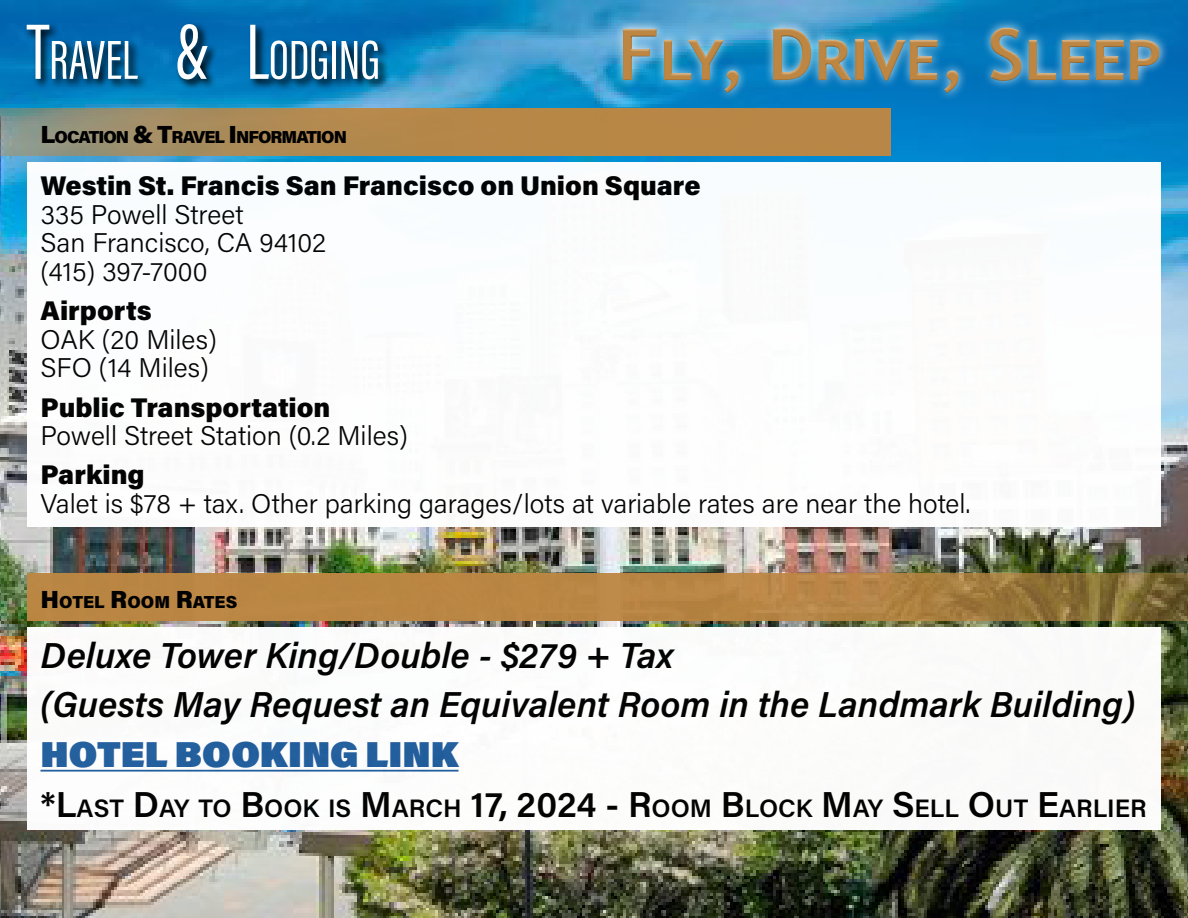
<style>
.page{position:relative;width:1188px;height:918px;background:#fff}
.page>*{position:absolute;margin:0;border:0;box-sizing:border-box;transform-origin:0 0}
.t1{font:700 72px "Trebuchet MS";color:#bd8743}
.t2{font:56.7px "Acumin Pro Extra Cond";color:#fff}
.t3{font:italic 600 36px/49.7px "Acumin Pro";color:#000}
.t4{font:900 36px "Acumin Pro";color:#215e9e}
.t5{font:300 27px/28.5px "Acumin Pro";color:#000}
.t6{font:900 27px "Acumin Pro";color:#000}
.t7{font:600 25.2px "Acumin Pro";color:#000}
.t8{font:900 17.4px "Acumin Pro";letter-spacing:-.055em;color:#000}
.t9{font:900 17.4px "Acumin Pro";color:#000}
.s1{font-size:81px}
.s2{font-size:24.75px}
.s3{font-size:36px}
</style>
<div class="page">
<img style="left:0;top:0;width:1188px;height:918px">
<div style="left:27px;top:162px;width:1134px;height:364px;background:#fff"></div>
<svg style="left:0;top:108px;width:891px;height:47px;background:#ae8953"></svg>
<div style="left:27px;top:628px;width:1134px;height:202px;background:#fff"></div>
<hr style="left:40px;top:770px;width:419px;height:2px;background:#215e9e">
<svg style="left:27px;top:574px;width:1161px;height:47px;background:#af8141"></svg>
<svg style="left:24px;top:22px;width:365px;height:69px;background:#015d97"></svg>
<div style="left:613px;top:18px;width:557px;height:85px;background:#fff;opacity:.75"></div>
<div style="left:620px;top:26px;width:542px;height:64px;background:#fff;opacity:.5"></div>
<div style="left:620px;top:29px;width:542px;height:66px;background:#000;opacity:.9"></div>
<h2 class="t2" style="left:27px;top:26px;width:350px"><span class="s1">T</span>RAVEL <span class="s1">&amp; L</span>ODGING</h2>
<h1 class="t1" style="left:618px;top:10px;width:545px">Fly, Drive, Sleep</h1>
<p class="t8" style="left:40px;top:125px;width:308px"><span class="s2">L</span>OCATION <span class="s2">&amp; T</span>RAVEL <span class="s2">I</span>NFORMATION</p>
<p class="t6" style="left:40px;top:167px;width:662px">Westin St. Francis San Francisco on Union Square</p>
<p class="t5" style="left:40px;top:199px;width:287px">335 Powell Street<br>San Francisco, CA 94102 (415) 397-7000</p>
<p class="t6" style="left:40px;top:292px;width:113px">Airports</p>
<p class="t5" style="left:40px;top:324px;width:178px">OAK (20 Miles)<br>SFO (14 Miles)</p>
<p class="t6" style="left:40px;top:388px;width:292px">Public Transportation</p>
<p class="t5" style="left:40px;top:420px;width:369px">Powell Street Station (0.2 Miles)</p>
<p class="t6" style="left:40px;top:456px;width:106px">Parking</p>
<p class="t5" style="left:40px;top:488px;width:931px">Valet is $78 + tax. Other parking garages/lots at variable rates are near the hotel.</p>
<p class="t9" style="left:40px;top:589px;width:197px"><span class="s2">H</span> OTEL <span class="s2">R</span>OOM <span class="s2">R</span>ATES</p>
<h3 class="t3" style="left:40px;top:629px;width:1096px">Deluxe Tower King/Double - $279 + Tax<br>(Guests May Request an Equivalent Room in the Landmark Building)</h3>
<h3 class="t4" style="left:40px;top:729px;width:420px">HOTEL BOOKING LINK</h3>
<p class="t7" style="left:40px;top:790px;width:1108px"><span class="s3">*L</span>AST <span class="s3">D</span>AY TO <span class="s3">B</span>OOK IS <span class="s3">M</span>ARCH <span class="s3">17, 2024 - R</span>OOM <span class="s3">B</span>LOCK <span class="s3">M</span>AY <span class="s3">S</span>ELL <span class="s3">O</span>UT <span class="s3">E</span>ARLIER</p>
</div>
